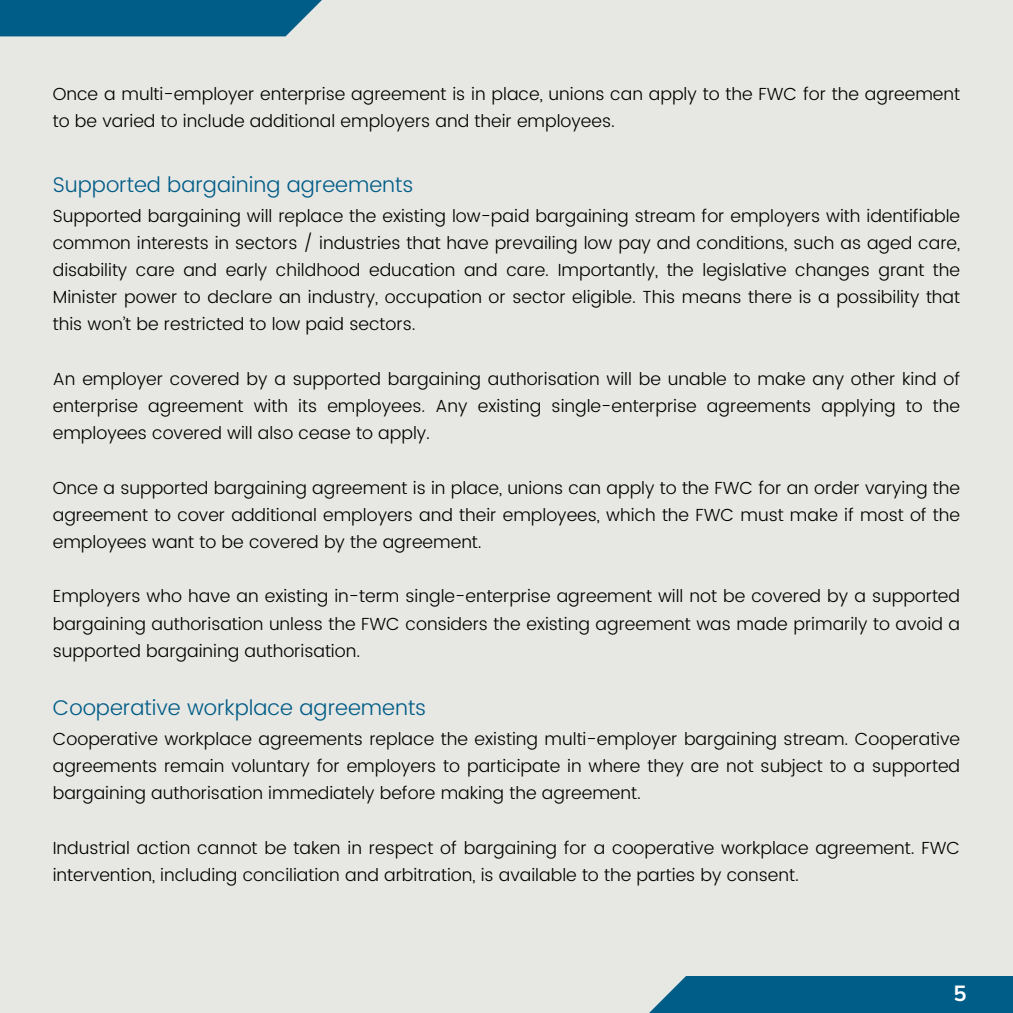
<style>
.page{position:relative;width:1013px;height:1013px;background:#fff}
.page>*{position:absolute;margin:0;border:0;box-sizing:border-box;transform-origin:0 0}
.t1{font:700 21.88px "Nunito Sans 10 pt";color:#fff}
.t2{font:300 21.25px "Poppins";color:#005d87}
.t3{font:300 17.5px/27.2px "Poppins";color:#000;text-align:justify}
</style>
<div class="page">
<div style="left:0;top:0;width:1012px;height:1012px;background:#e7e7e4"></div>
<div style="left:647px;top:975px;width:365px;height:37px;background:#005d87"></div>
<div style="left:0;top:0;width:324px;height:36px;background:#005d87"></div>
<h1 class="t3" style="left:53px;top:80px;width:908px">Once a multi-employer enterprise agreement is in place, unions can apply to the FWC for the agreement to be varied to include additional employers and their employees.</h1>
<h1 class="t2" style="left:53px;top:172px;width:362px">Supported bargaining agreements</h1>
<h1 class="t3" style="left:53px;top:202px;width:908px">Supported bargaining will replace the existing low-paid bargaining stream for employers with identifiable common interests in sectors / industries that have prevailing low pay and conditions, such as aged care, disability care and early childhood education and care. Importantly, the legislative changes grant the Minister power to declare an industry, occupation or sector eligible. This means there is a possibility that this won’t be restricted to low paid sectors.</h1>
<h1 class="t3" style="left:53px;top:365px;width:908px">An employer covered by a supported bargaining authorisation will be unable to make any other kind of enterprise agreement with its employees. Any existing single-enterprise agreements applying to the employees covered will also cease to apply.</h1>
<h1 class="t3" style="left:53px;top:474px;width:908px">Once a supported bargaining agreement is in place, unions can apply to the FWC for an order varying the agreement to cover additional employers and their employees, which the FWC must make if most of the employees want to be covered by the agreement.</h1>
<h1 class="t3" style="left:53px;top:582px;width:908px">Employers who have an existing in-term single-enterprise agreement will not be covered by a supported bargaining authorisation unless the FWC considers the existing agreement was made primarily to avoid a supported bargaining authorisation.</h1>
<h1 class="t2" style="left:53px;top:695px;width:375px">Cooperative workplace agreements</h1>
<h1 class="t3" style="left:53px;top:725px;width:908px">Cooperative workplace agreements replace the existing multi-employer bargaining stream. Cooperative agreements remain voluntary for employers to participate in where they are not subject to a supported bargaining authorisation immediately before making the agreement.</h1>
<h1 class="t3" style="left:53px;top:834px;width:908px">Industrial action cannot be taken in respect of bargaining for a cooperative workplace agreement. FWC intervention, including conciliation and arbitration, is available to the parties by consent.</h1>
<p class="t1" style="left:953px;top:979px;width:15px">5</p>
</div>
